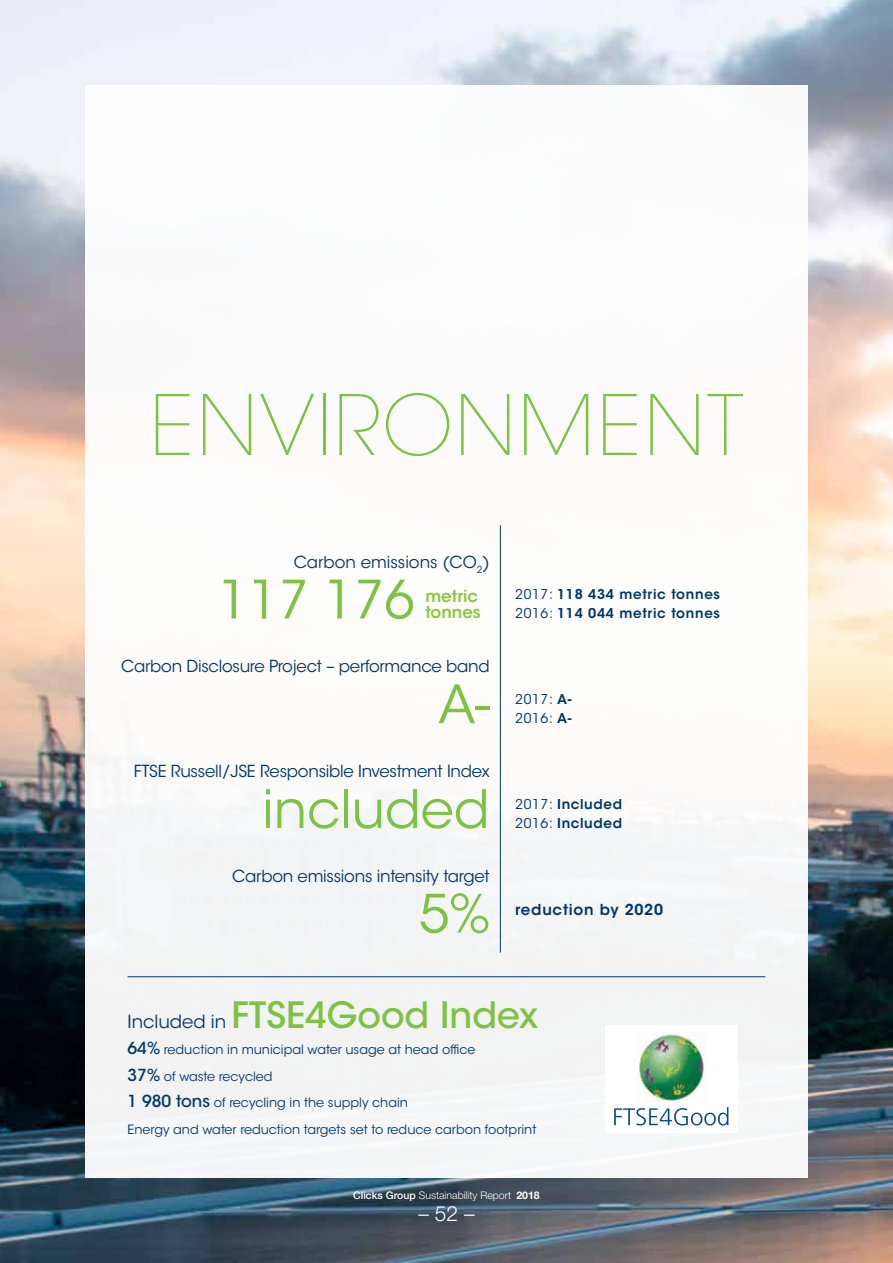
<style>
.page{position:relative;width:893px;height:1263px;background:#fff}
.page>*{position:absolute;margin:0;border:0;box-sizing:border-box;transform-origin:0 0}
.t1{font:200 82.5px "ITC Avant Garde Std";letter-spacing:.025em;color:#7dc242}
.t2{font:52.5px "ITC Avant Garde Std";color:#7dc242}
.t3{font:500 36px "ITC Avant Garde Std";color:#7dc242}
.t4{font:300 21px "Helvetica Neue LT Std";color:#fff}
.t5{font:16.5px "ITC Avant Garde Std";letter-spacing:-.015em;color:#003768}
.t6{font:600 16.5px/16.5px "ITC Avant Garde Std";color:#8dc63f}
.t7{font:600 15px "ITC Avant Garde Std";letter-spacing:.05em;color:#003768}
.t8{font:600 13.5px/19.2px "ITC Avant Garde Std";letter-spacing:.05em;color:#003768}
.t9{font:13.5px/19.2px "ITC Avant Garde Std";letter-spacing:.05em;color:#003768}
.t10{font:12.75px/26.5px "ITC Avant Garde Std";color:#003768}
.t11{font:300 10.5px "Helvetica Neue LT Std";color:#fff}
.s1{font-weight:400}
.s2{font-weight:600}
.s3{font-weight:400;font-size:18px;color:#003768}
.s4{font-weight:500;font-size:16.5px}
.s5{font-weight:500}
.s6{font-weight:700}
</style>
<div class="page">
<img style="left:0;top:0;width:893px;height:1263px">
<div style="left:85px;top:85px;width:723px;height:1093px;background:#fff"></div>
<hr style="left:500px;top:525px;width:1px;height:427px;background:#003768">
<hr style="left:128px;top:976px;width:637px;height:1px;background:#003768">
<svg style="left:614px;top:1107px;width:114px;height:18px"></svg>
<img style="left:636px;top:1033px;width:69px;height:69px">
<h1 class="t1" style="left:149px;top:377px;width:596px">ENVIRONMENT</h1>
<p class="t5" style="left:294px;top:552px;width:197px">Carbon emissions (CO<sub>2</sub>)</p>
<h2 class="t2" style="left:218px;top:568px;width:198px">117 176</h2>
<p class="t8" style="left:515px;top:585px;width:206px"><span class="s1">2017:</span> 118 434 metric tonnes<br><span class="s1">2016:</span> 114 044 metric tonnes</p>
<p class="t6" style="left:425px;top:588px;width:57px">metric tonnes</p>
<p class="t5" style="left:121px;top:656px;width:370px">Carbon Disclosure Project – performance band</p>
<h2 class="t2" style="left:438px;top:672px;width:53px">A-</h2>
<p class="t9" style="left:515px;top:690px;width:58px">2017: <span class="s2">A-<br></span>2016: <span class="s2">A-</span></p>
<p class="t5" style="left:134px;top:761px;width:357px">FTSE Russell/JSE Responsible Investment Index</p>
<h2 class="t2" style="left:262px;top:777px;width:229px">included</h2>
<p class="t8" style="left:515px;top:794px;width:109px"><span class="s1">2017:</span> Included<br><span class="s1">2016:</span> Included</p>
<p class="t5" style="left:232px;top:866px;width:259px">Carbon emissions intensity target</p>
<h2 class="t2" style="left:419px;top:882px;width:72px">5%</h2>
<p class="t7" style="left:515px;top:899px;width:149px">reduction by 2020</p>
<h3 class="t3" style="left:128px;top:992px;width:412px"><span class="s3">Included in</span> FTSE4Good Index</h3>
<p class="t10" style="left:128px;top:1036px;width:410px"><span class="s4">64%</span> reduction in municipal water usage at head office<br><span class="s4">37%</span> of waste recycled<br><span class="s4">1 980 tons</span> of recycling in the supply chain<br>Energy and water reduction targets set to reduce carbon footprint</p>
<p class="t11" style="left:353px;top:1189px;width:188px"><span class="s5">Clicks Group</span> Sustainability Report <span class="s6">2018</span></p>
<h3 class="t4" style="left:418px;top:1200px;width:58px">– 52 –</h3>
</div>
